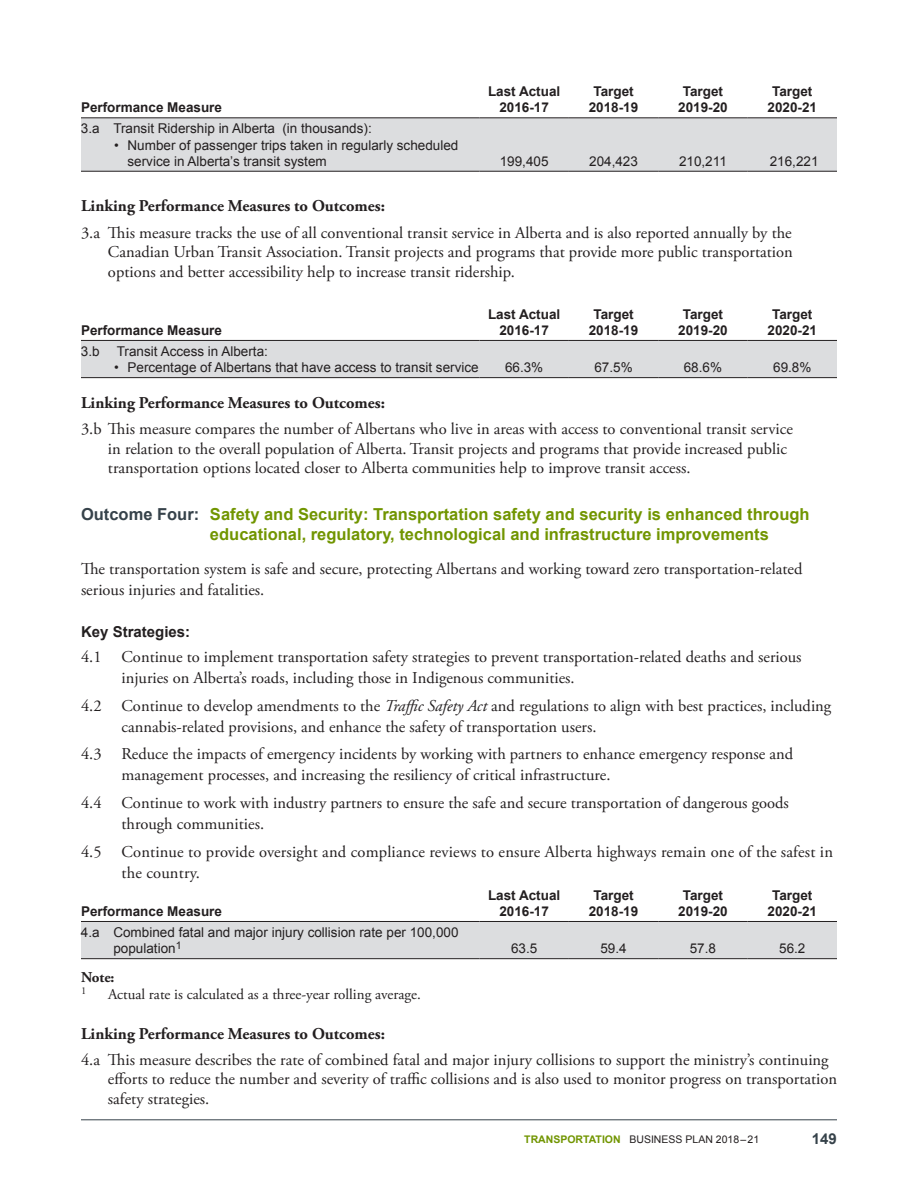
<style>
.page{position:relative;width:918px;height:1188px;background:#fff}
.page>*{position:absolute;margin:0;border:0;box-sizing:border-box;transform-origin:0 0}
.t1{font:16.5px/19.5px "Adobe Garamond Pro";color:#231f20}
.t2{font:700 16.5px/19.8px "Arial";color:#719500}
.t3{font:700 16.5px "Adobe Garamond Pro";color:#231f20}
.t4{font:15px "Adobe Garamond Pro";color:#231f20}
.t5{font:700 15px "Arial";color:#231f20}
.t6{font:700 15px "Adobe Garamond Pro";color:#231f20}
.t7{font:700 15px "Arial";color:#36424a}
.t8{font:13.5px/16.2px "Arial";color:#231f20}
.t9{font:700 13.5px/16.2px "Arial";color:#231f20;text-align:center}
.t10{font:10.5px "Arial";color:#231f20}
.t11{font:10.5px "Adobe Garamond Pro";color:#231f20}
.s1{color:#36424a}
.s2{font-style:italic}
.s3{font-weight:700;color:#719500}
</style>
<div class="page">
<div style="left:81px;top:118px;width:756px;height:53px;background:#dcdddf"></div>
<hr style="left:81px;top:117px;width:399px;height:1px;background:#231f20">
<hr style="left:480px;top:117px;width:89px;height:1px;background:#231f20">
<hr style="left:569px;top:117px;width:89px;height:1px;background:#231f20">
<hr style="left:658px;top:117px;width:90px;height:1px;background:#231f20">
<hr style="left:748px;top:117px;width:89px;height:1px;background:#231f20">
<hr style="left:81px;top:171px;width:399px;height:1px;background:#231f20">
<hr style="left:480px;top:171px;width:89px;height:1px;background:#231f20">
<hr style="left:569px;top:171px;width:89px;height:1px;background:#231f20">
<hr style="left:658px;top:171px;width:90px;height:1px;background:#231f20">
<hr style="left:748px;top:171px;width:89px;height:1px;background:#231f20">
<div style="left:81px;top:341px;width:756px;height:36px;background:#dcdddf"></div>
<hr style="left:81px;top:340px;width:399px;height:1px;background:#231f20">
<hr style="left:480px;top:340px;width:89px;height:1px;background:#231f20">
<hr style="left:569px;top:340px;width:89px;height:1px;background:#231f20">
<hr style="left:658px;top:340px;width:90px;height:1px;background:#231f20">
<hr style="left:748px;top:340px;width:89px;height:1px;background:#231f20">
<hr style="left:81px;top:377px;width:399px;height:1px;background:#231f20">
<hr style="left:480px;top:377px;width:89px;height:1px;background:#231f20">
<hr style="left:569px;top:377px;width:89px;height:1px;background:#231f20">
<hr style="left:658px;top:377px;width:90px;height:1px;background:#231f20">
<hr style="left:748px;top:377px;width:89px;height:1px;background:#231f20">
<div style="left:81px;top:922px;width:756px;height:36px;background:#dcdddf"></div>
<hr style="left:81px;top:921px;width:399px;height:1px;background:#231f20">
<hr style="left:480px;top:921px;width:89px;height:1px;background:#231f20">
<hr style="left:569px;top:921px;width:89px;height:1px;background:#231f20">
<hr style="left:658px;top:921px;width:90px;height:1px;background:#231f20">
<hr style="left:748px;top:921px;width:89px;height:1px;background:#231f20">
<hr style="left:81px;top:958px;width:399px;height:1px;background:#231f20">
<hr style="left:480px;top:958px;width:89px;height:1px;background:#231f20">
<hr style="left:569px;top:958px;width:89px;height:1px;background:#231f20">
<hr style="left:658px;top:958px;width:90px;height:1px;background:#231f20">
<hr style="left:748px;top:958px;width:89px;height:1px;background:#231f20">
<hr style="left:81px;top:1119px;width:756px;height:1px;background:#36424a">
<p class="t9" style="left:81px;top:100px;width:143px">Performance Measure</p>
<p class="t8" style="left:81px;top:121px;width:292px">3.a Transit Ridership in Alberta (in thousands):</p>
<p class="t8" style="left:128px;top:137px;width:332px;text-indent:-14px">• Number of passenger trips taken in regularly scheduled service in Alberta’s transit system</p>
<p class="t9" style="left:488px;top:84px;width:74px">Last Actual<br>2016-17</p>
<p class="t9" style="left:589px;top:84px;width:51px">Target<br>2018-19</p>
<p class="t9" style="left:678px;top:84px;width:51px">Target<br>2019-20</p>
<p class="t9" style="left:768px;top:84px;width:51px">Target<br>2020-21</p>
<p class="t8" style="left:500px;top:153px;width:50px">199,405</p>
<p class="t8" style="left:589px;top:153px;width:50px">204,423</p>
<p class="t8" style="left:679px;top:153px;width:49px">210,211</p>
<p class="t8" style="left:770px;top:153px;width:50px">216,221</p>
<p class="t3" style="left:81px;top:197px;width:306px">Linking Performance Measures to Outcomes:</p>
<p class="t1" style="left:108px;top:223px;width:686px;text-align:justify;text-indent:-27px">3.a This measure tracks the use of all conventional transit service in Alberta and is also reported annually by the Canadian Urban Transit Association. Transit projects and programs that provide more public transportation options and better accessibility help to increase transit ridership.</p>
<p class="t9" style="left:81px;top:323px;width:143px">Performance Measure</p>
<p class="t9" style="left:488px;top:306px;width:74px">Last Actual<br>2016-17</p>
<p class="t9" style="left:589px;top:306px;width:51px">Target<br>2018-19</p>
<p class="t9" style="left:678px;top:306px;width:51px">Target<br>2019-20</p>
<p class="t9" style="left:768px;top:306px;width:51px">Target<br>2020-21</p>
<p class="t8" style="left:81px;top:343px;width:20px">3.b</p>
<p class="t8" style="left:117px;top:343px;width:153px">Transit Access in Alberta:</p>
<p class="t8" style="left:114px;top:360px;width:366px">• Percentage of Albertans that have access to transit service</p>
<p class="t8" style="left:505px;top:360px;width:40px">66.3%</p>
<p class="t8" style="left:594px;top:360px;width:40px">67.5%</p>
<p class="t8" style="left:684px;top:360px;width:40px">68.6%</p>
<p class="t8" style="left:773px;top:360px;width:40px">69.8%</p>
<p class="t3" style="left:81px;top:393px;width:306px">Linking Performance Measures to Outcomes:</p>
<p class="t1" style="left:108px;top:420px;width:686px;text-indent:-27px">3.b This measure compares the number of Albertans who live in areas with access to conventional transit service in relation to the overall population of Alberta. Transit projects and programs that provide increased public transportation options located closer to Alberta communities help to improve transit access.</p>
<p class="t2" style="left:210px;top:505px;width:601px;text-indent:-129px"><span class="s1">Outcome Four:</span> Safety and Security: Transportation safety and security is enhanced through educational, regulatory, technological and infrastructure improvements</p>
<p class="t1" style="left:81px;top:559px;width:723px;line-height:21px">The transportation system is safe and secure, protecting Albertans and working toward zero transportation-related serious injuries and fatalities.</p>
<p class="t5" style="left:81px;top:621px;width:111px">Key Strategies:</p>
<p class="t1" style="left:122px;top:647px;width:682px;line-height:21px;text-indent:-41px">4.1 Continue to implement transportation safety strategies to prevent transportation-related deaths and serious injuries on Alberta’s roads, including those in Indigenous communities.</p>
<p class="t1" style="left:122px;top:696px;width:711px;line-height:21px;text-indent:-41px">4.2 Continue to develop amendments to the <span class="s2">Traffic Safety Act</span> and regulations to align with best practices, including cannabis-related provisions, and enhance the safety of transportation users.</p>
<p class="t1" style="left:122px;top:744px;width:673px;line-height:21px;text-indent:-41px">4.3 Reduce the impacts of emergency incidents by working with partners to enhance emergency response and management processes, and increasing the resiliency of critical infrastructure.</p>
<p class="t1" style="left:122px;top:793px;width:669px;line-height:21px;text-indent:-41px">4.4 Continue to work with industry partners to ensure the safe and secure transportation of dangerous goods through communities.</p>
<p class="t1" style="left:122px;top:842px;width:713px;line-height:21px;text-indent:-41px">4.5 Continue to provide oversight and compliance reviews to ensure Alberta highways remain one of the safest in the country.</p>
<p class="t9" style="left:81px;top:904px;width:143px">Performance Measure</p>
<p class="t9" style="left:488px;top:887px;width:74px">Last Actual<br>2016-17</p>
<p class="t9" style="left:589px;top:887px;width:51px">Target<br>2018-19</p>
<p class="t9" style="left:678px;top:887px;width:51px">Target<br>2019-20</p>
<p class="t9" style="left:768px;top:887px;width:51px">Target<br>2020-21</p>
<p class="t8" style="left:113px;top:924px;width:347px;text-indent:-32px">4.a Combined fatal and major injury collision rate per 100,000 population<sup>1</sup></p>
<p class="t8" style="left:511px;top:941px;width:28px">63.5</p>
<p class="t8" style="left:600px;top:941px;width:28px">59.4</p>
<p class="t8" style="left:690px;top:941px;width:28px">57.8</p>
<p class="t8" style="left:779px;top:941px;width:28px">56.2</p>
<p class="t6" style="left:81px;top:969px;width:35px">Note:</p>
<p class="t11" style="left:81px;top:985px;width:7px">1</p>
<p class="t4" style="left:108px;top:985px;width:312px">Actual rate is calculated as a three-year rolling average.</p>
<p class="t3" style="left:81px;top:1024px;width:306px">Linking Performance Measures to Outcomes:</p>
<p class="t1" style="left:108px;top:1050px;width:731px;text-indent:-27px">4.a This measure describes the rate of combined fatal and major injury collisions to support the ministry’s continuing efforts to reduce the number and severity of traffic collisions and is also used to monitor progress on transportation safety strategies.</p>
<p class="t10" style="left:524px;top:1132px;width:237px"><span class="s3">TRANSPORTATION</span> BUSINESS PLAN 2018–21</p>
<p class="t7" style="left:812px;top:1128px;width:27px">149</p>
</div>
